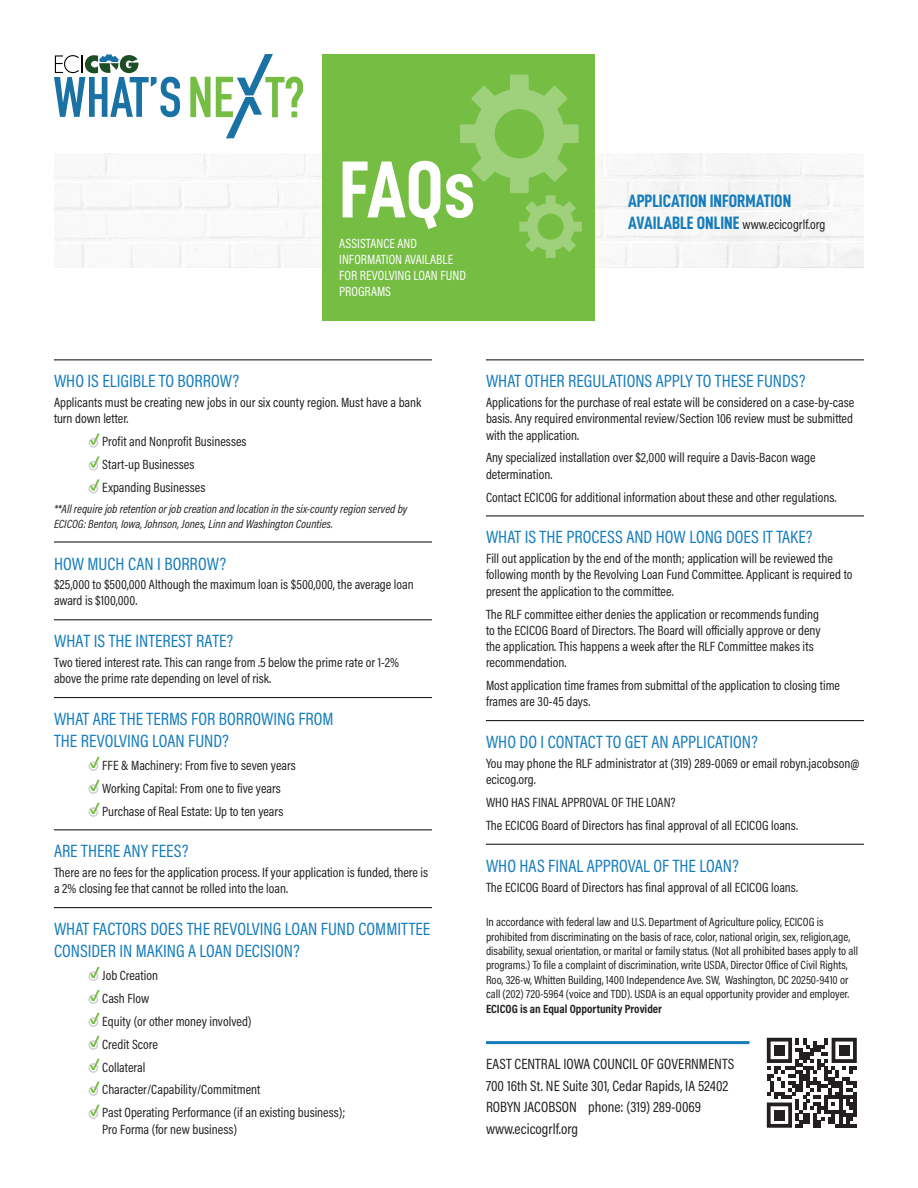
<style>
.page{position:relative;width:918px;height:1188px;background:#fff}
.page>*{position:absolute;margin:0;border:0;box-sizing:border-box;transform-origin:0 0}
.t1{font:81px "D DIN Condensed Bold";color:#fff}
.t2{font:18px/21.6px "Acumin Variable Concept";color:#157cbc}
.t3{font:18px "D DIN Condensed Bold";color:#157cbc}
.t4{font:15px "Acumin Pro Cond";color:#231f20}
.t5{font:13.5px/16.2px "Acumin Pro Cond";color:#231f20}
.t6{font:13.5px "Acumin Variable Concept";color:#fff}
.t7{font:12px/14.4px "Acumin Pro Cond";color:#231f20}
.t8{font:italic 12px/14.4px "Acumin Pro Cond";color:#231f20}
.s1{font-family:"D DIN Condensed Bold";font-size:18px;color:#157cbc}
.s2{font-weight:700}
</style>
<div class="page">
<img style="left:54px;top:153px;width:810px;height:115px">
<hr style="left:54px;top:359px;width:378px;height:1px;background:#231f20">
<hr style="left:54px;top:541px;width:378px;height:2px;background:#231f20">
<hr style="left:54px;top:619px;width:378px;height:1px;background:#231f20">
<hr style="left:54px;top:697px;width:378px;height:1px;background:#231f20">
<hr style="left:54px;top:829px;width:378px;height:1px;background:#231f20">
<hr style="left:54px;top:907px;width:378px;height:1px;background:#231f20">
<svg style="left:89px;top:434px;width:11px;height:14px"></svg>
<svg style="left:89px;top:456px;width:11px;height:15px"></svg>
<svg style="left:89px;top:479px;width:11px;height:15px"></svg>
<svg style="left:89px;top:757px;width:11px;height:14px"></svg>
<svg style="left:89px;top:780px;width:11px;height:14px"></svg>
<svg style="left:89px;top:803px;width:11px;height:14px"></svg>
<svg style="left:89px;top:967px;width:11px;height:14px"></svg>
<svg style="left:89px;top:990px;width:11px;height:14px"></svg>
<svg style="left:89px;top:1013px;width:11px;height:14px"></svg>
<svg style="left:89px;top:1036px;width:11px;height:14px"></svg>
<svg style="left:89px;top:1059px;width:11px;height:14px"></svg>
<svg style="left:89px;top:1082px;width:11px;height:14px"></svg>
<svg style="left:89px;top:1105px;width:11px;height:14px"></svg>
<hr style="left:486px;top:359px;width:378px;height:1px;background:#231f20">
<hr style="left:486px;top:515px;width:378px;height:1px;background:#231f20">
<hr style="left:486px;top:720px;width:378px;height:1px;background:#231f20">
<hr style="left:486px;top:844px;width:378px;height:1px;background:#231f20">
<svg style="left:767px;top:1038px;width:90px;height:90px"></svg>
<div style="left:774px;top:1045px;width:11px;height:11px;background:#231f20"></div>
<div style="left:839px;top:1045px;width:11px;height:11px;background:#231f20"></div>
<div style="left:774px;top:1110px;width:11px;height:11px;background:#231f20"></div>
<hr style="left:486px;top:1041px;width:264px;height:3px;background:#157cbc">
<div style="left:323px;top:54px;width:272px;height:267px;background:#75bd43"></div>
<svg style="left:460px;top:75px;width:122px;height:183px"></svg>
<svg style="left:190px;top:54px;width:113px;height:84px"></svg>
<svg style="left:54px;top:54px;width:126px;height:63px"></svg>
<p class="t1" style="left:339px;top:145px;width:138px">FAQs</p>
<p class="t6" style="left:339px;top:234px;width:79px">ASSISTANCE AND</p>
<p class="t6" style="left:339px;top:250px;width:116px">INFORMATION AVAILABLE</p>
<p class="t6" style="left:339px;top:266px;width:128px">FOR REVOLVING LOAN FUND</p>
<p class="t6" style="left:339px;top:282px;width:53px">PROGRAMS</p>
<p class="t3" style="left:628px;top:191px;width:165px">APPLICATION INFORMATION</p>
<p class="t5" style="left:628px;top:216px;width:199px"><span class="s1">AVAILABLE ONLINE</span> www.ecicogrlf.org</p>
<p class="t2" style="left:54px;top:370px;width:187px">WHO IS ELIGIBLE TO BORROW?</p>
<p class="t5" style="left:54px;top:394px;width:369px">Applicants must be creating new jobs in our six county region. Must have a bank turn down letter.</p>
<p class="t5" style="left:102px;top:433px;width:146px">Profit and Nonprofit Businesses</p>
<p class="t5" style="left:102px;top:456px;width:94px">Start-up Businesses</p>
<p class="t5" style="left:102px;top:479px;width:105px">Expanding Businesses</p>
<p class="t8" style="left:54px;top:502px;width:355px">**All require job retention or job creation and location in the six-county region served by<br>ECICOG: Benton, Iowa, Johnson, Jones, Linn and Washington Counties.</p>
<p class="t2" style="left:54px;top:552px;width:174px">HOW MUCH CAN I BORROW?</p>
<p class="t5" style="left:54px;top:576px;width:361px">$25,000 to $500,000 Although the maximum loan is $500,000, the average loan award is $100,000.</p>
<p class="t2" style="left:54px;top:630px;width:181px">WHAT IS THE INTEREST RATE?</p>
<p class="t5" style="left:54px;top:654px;width:347px">Two tiered interest rate. This can range from .5 below the prime rate or 1-2% above the prime rate depending on level of risk.</p>
<p class="t2" style="left:54px;top:707px;width:281px">WHAT ARE THE TERMS FOR BORROWING FROM<br>THE REVOLVING LOAN FUND?</p>
<p class="t5" style="left:102px;top:757px;width:195px">FFE &amp; Machinery: From five to seven years</p>
<p class="t5" style="left:102px;top:780px;width:180px">Working Capital: From one to five years</p>
<p class="t5" style="left:102px;top:803px;width:183px">Purchase of Real Estate: Up to ten years</p>
<p class="t2" style="left:54px;top:840px;width:136px">ARE THERE ANY FEES?</p>
<p class="t5" style="left:54px;top:864px;width:376px">There are no fees for the application process. If your application is funded, there is a 2% closing fee that cannot be rolled into the loan.</p>
<p class="t2" style="left:54px;top:917px;width:378px">WHAT FACTORS DOES THE REVOLVING LOAN FUND COMMITTEE<br>CONSIDER IN MAKING A LOAN DECISION?</p>
<p class="t5" style="left:102px;top:967px;width:57px">Job Creation</p>
<p class="t5" style="left:102px;top:990px;width:48px">Cash Flow</p>
<p class="t5" style="left:102px;top:1013px;width:151px">Equity (or other money involved)</p>
<p class="t5" style="left:102px;top:1036px;width:57px">Credit Score</p>
<p class="t5" style="left:102px;top:1059px;width:45px">Collateral</p>
<p class="t5" style="left:102px;top:1081px;width:160px">Character/Capability/Commitment</p>
<p class="t5" style="left:102px;top:1104px;width:245px">Past Operating Performance (if an existing business);<br>Pro Forma (for new business)</p>
<p class="t2" style="left:486px;top:370px;width:321px">WHAT OTHER REGULATIONS APPLY TO THESE FUNDS?</p>
<p class="t5" style="left:486px;top:394px;width:370px;text-align:justify">Applications for the purchase of real estate will be considered on a case-by-case basis. Any required environmental review/Section 106 review must be submitted with the application.</p>
<p class="t5" style="left:486px;top:449px;width:331px">Any specialized installation over $2,000 will require a Davis-Bacon wage determination.</p>
<p class="t5" style="left:486px;top:489px;width:352px">Contact ECICOG for additional information about these and other regulations.</p>
<p class="t2" style="left:486px;top:526px;width:328px">WHAT IS THE PROCESS AND HOW LONG DOES IT TAKE?</p>
<p class="t5" style="left:486px;top:550px;width:368px">Fill out application by the end of the month; application will be reviewed the following month by the Revolving Loan Fund Committee. Applicant is required to present the application to the committee.</p>
<p class="t5" style="left:486px;top:606px;width:336px">The RLF committee either denies the application or recommends funding to the ECICOG Board of Directors. The Board will officially approve or deny the application. This happens a week after the RLF Committee makes its recommendation.</p>
<p class="t5" style="left:486px;top:677px;width:356px">Most application time frames from submittal of the application to closing time frames are 30-45 days.</p>
<p class="t2" style="left:486px;top:730px;width:273px">WHO DO I CONTACT TO GET AN APPLICATION?</p>
<p class="t5" style="left:486px;top:755px;width:375px">You may phone the RLF administrator at (319) 289-0069 or email robyn.jacobson@ ecicog.org.</p>
<p class="t5" style="left:486px;top:794px;width:191px">WHO HAS FINAL APPROVAL OF THE LOAN?</p>
<p class="t5" style="left:486px;top:817px;width:314px">The ECICOG Board of Directors has final approval of all ECICOG loans.</p>
<p class="t2" style="left:486px;top:854px;width:254px">WHO HAS FINAL APPROVAL OF THE LOAN?</p>
<p class="t5" style="left:486px;top:879px;width:314px">The ECICOG Board of Directors has final approval of all ECICOG loans.</p>
<p class="t7" style="left:486px;top:915px;width:374px">In accordance with federal law and U.S. Department of Agriculture policy, ECICOG is prohibited from discriminating on the basis of race, color, national origin, sex, religion,age, disability, sexual orientation, or marital or family status. (Not all prohibited bases apply to all programs.) To file a complaint of discrimination, write USDA, Director Office of Civil Rights, Roo, 326-w, Whitten Building, 1400 Independence Ave. SW, Washington, DC 20250-9410 or call (202) 720-5964 (voice and TDD). USDA is an equal opportunity provider and employer.<br><span class="s2">ECICOG is an Equal Opportunity Provider</span></p>
<p class="t4" style="left:486px;top:1055px;width:250px">EAST CENTRAL IOWA COUNCIL OF GOVERNMENTS</p>
<p class="t4" style="left:486px;top:1076px;width:244px">700 16th St. NE Suite 301, Cedar Rapids, IA 52402</p>
<p class="t4" style="left:486px;top:1098px;width:217px">ROBYN JACOBSON phone: (319) 289-0069</p>
<p class="t4" style="left:486px;top:1119px;width:93px">www.ecicogrlf.org</p>
</div>
